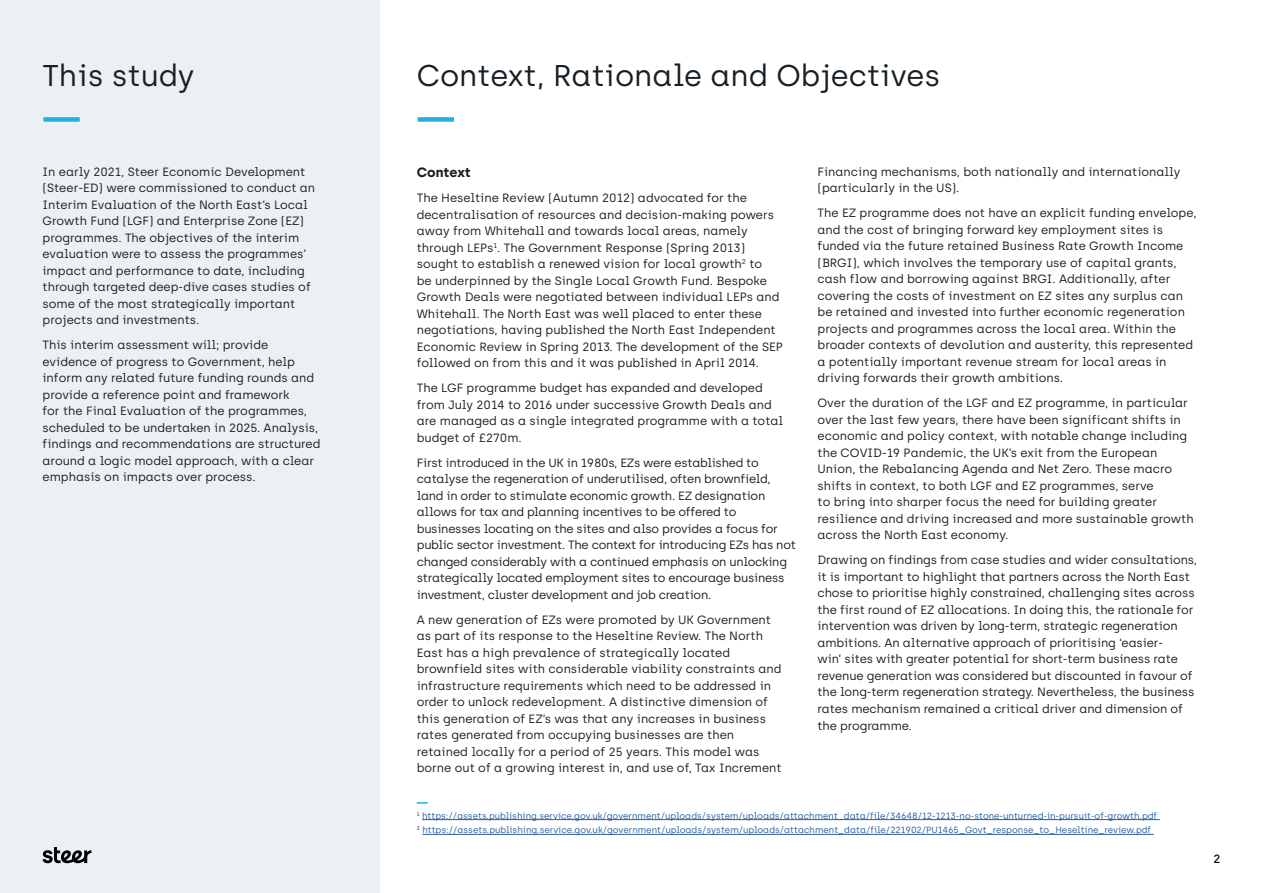
<style>
.page{position:relative;width:1263px;height:893px;background:#fff}
.page>*{position:absolute;margin:0;border:0;box-sizing:border-box;transform-origin:0 0}
.t1{font:30px "Archia";color:#161f26}
.t2{font:700 13.5px "Archia";color:#161f26}
.t3{font:12px/16.5px "Archia";color:#161f26}
.t4{font:12px/16.5px "Archia";letter-spacing:-.02em;color:#161f26}
.t5{font:500 12px "Archia";color:#000}
.t6{font:9px/14.7px "Archia";color:#275b9b}
</style>
<div class="page">
<div style="left:0;top:0;width:380px;height:893px;background:#ebf0f4"></div>
<hr style="left:422px;top:819px;width:738px;height:1px;background:#275b9b">
<hr style="left:422px;top:834px;width:732px;height:1px;background:#275b9b">
<svg style="left:417px;top:802px;width:11px;height:2px"></svg>
<div style="left:43px;top:117px;width:37px;height:5px;background:#24b0dc"></div>
<div style="left:418px;top:117px;width:36px;height:5px;background:#24b0dc"></div>
<svg style="left:43px;top:847px;width:48px;height:16px"></svg>
<h1 class="t1" style="left:43px;top:58px;width:154px">This study</h1>
<h1 class="t1" style="left:417px;top:58px;width:525px">Context, Rationale and Objectives</h1>
<p class="t3" style="left:43px;top:163px;width:274px">In early 2021, Steer Economic Development (Steer-ED) were commissioned to conduct an Interim Evaluation of the North East’s Local Growth Fund (LGF) and Enterprise Zone (EZ) programmes. The objectives of the interim evaluation were to assess the programmes’ impact and performance to date, including through targeted deep-dive cases studies of some of the most strategically important projects and investments.</p>
<p class="t3" style="left:43px;top:337px;width:279px">This interim assessment will; provide evidence of progress to Government, help inform any related future funding rounds and provide a reference point and framework<br>for the Final Evaluation of the programmes, scheduled to be undertaken in 2025. Analysis, findings and recommendations are structured around a logic model approach, with a clear emphasis on impacts over process.</p>
<p class="t2" style="left:417px;top:164px;width:56px">Context</p>
<p class="t3" style="left:417px;top:190px;width:368px">The Heseltine Review (Autumn 2012) advocated for the decentralisation of resources and decision-making powers away from Whitehall and towards local areas, namely through LEPs<sup>1</sup>. The Government Response (Spring 2013) sought to establish a renewed vision for local growth<sup>2</sup> to<br>be underpinned by the Single Local Growth Fund. Bespoke Growth Deals were negotiated between individual LEPs and Whitehall. The North East was well placed to enter these negotiations, having published the North East Independent Economic Review in Spring 2013. The development of the SEP followed on from this and it was published in April 2014.</p>
<p class="t3" style="left:417px;top:380px;width:368px">The LGF programme budget has expanded and developed from July 2014 to 2016 under successive Growth Deals and are managed as a single integrated programme with a total budget of £270m.</p>
<p class="t4" style="left:417px;top:454px;width:381px">First introduced in the UK in 1980s, EZs were established to catalyse the regeneration of underutilised, often brownfield, land in order to stimulate economic growth. EZ designation allows for tax and planning incentives to be offered to businesses locating on the sites and also provides a focus for public sector investment. The context for introducing EZs has not changed considerably with a continued emphasis on unlocking strategically located employment sites to encourage business investment, cluster development and job creation.</p>
<p class="t3" style="left:417px;top:611px;width:366px">A new generation of EZs were promoted by UK Government as part of its response to the Heseltine Review. The North East has a high prevalence of strategically located brownfield sites with considerable viability constraints and infrastructure requirements which need to be addressed in order to unlock redevelopment. A distinctive dimension of this generation of EZ’s was that any increases in business rates generated from occupying businesses are then retained locally for a period of 25 years. This model was borne out of a growing interest in, and use of, Tax Increment</p>
<p class="t3" style="left:817px;top:163px;width:365px">Financing mechanisms, both nationally and internationally (particularly in the US).</p>
<p class="t3" style="left:817px;top:205px;width:380px">The EZ programme does not have an explicit funding envelope, and the cost of bringing forward key employment sites is funded via the future retained Business Rate Growth Income (BRGI), which involves the temporary use of capital grants, cash flow and borrowing against BRGI. Additionally, after covering the costs of investment on EZ sites any surplus can be retained and invested into further economic regeneration projects and programmes across the local area. Within the broader contexts of devolution and austerity, this represented a potentially important revenue stream for local areas in driving forwards their growth ambitions.</p>
<p class="t3" style="left:817px;top:395px;width:378px">Over the duration of the LGF and EZ programme, in particular over the last few years, there have been significant shifts in economic and policy context, with notable change including the COVID-19 Pandemic, the UK’s exit from the European Union, the Rebalancing Agenda and Net Zero. These macro shifts in context, to both LGF and EZ programmes, serve<br>to bring into sharper focus the need for building greater resilience and driving increased and more sustainable growth across the North East economy.</p>
<p class="t3" style="left:817px;top:552px;width:381px">Drawing on findings from case studies and wider consultations, it is important to highlight that partners across the North East chose to prioritise highly constrained, challenging sites across the first round of EZ allocations. In doing this, the rationale for intervention was driven by long-term, strategic regeneration ambitions. An alternative approach of prioritising ‘easier-<br>win’ sites with greater potential for short-term business rate revenue generation was considered but discounted in favour of the long-term regeneration strategy. Nevertheless, the business rates mechanism remained a critical driver and dimension of the programme.</p>
<p class="t6" style="left:417px;top:808px;width:742px"><sup>1</sup> https://assets.publishing.service.gov.uk/government/uploads/system/uploads/attachment_data/file/34648/12-1213-no-stone-unturned-in-pursuit-of-growth.pdf<br><sup>2</sup> https://assets.publishing.service.gov.uk/government/uploads/system/uploads/attachment_data/file/221902/PU1465_Govt_response_to_Heseltine_review.pdf</p>
<p class="t5" style="left:1213px;top:852px;width:9px">2</p>
</div>
